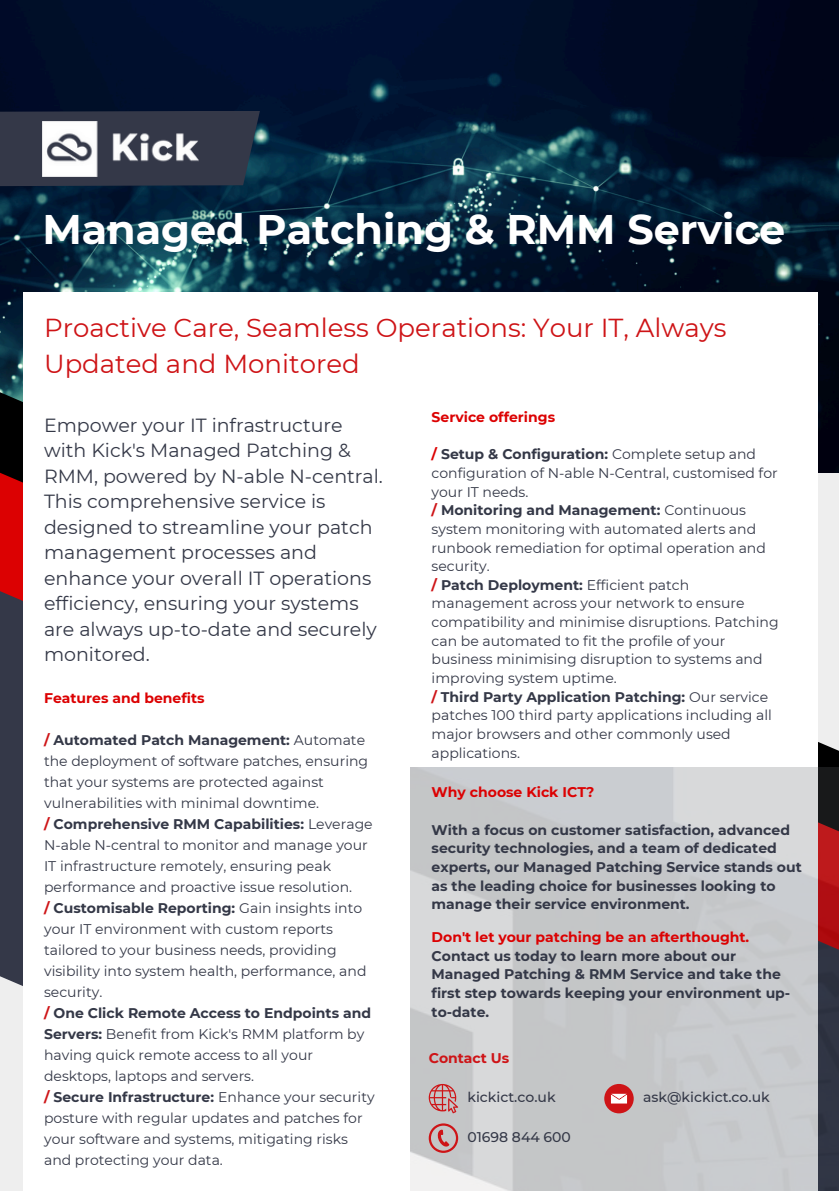
<style>
.page{position:relative;width:839px;height:1191px;background:#fff}
.page>*{position:absolute;margin:0;border:0;box-sizing:border-box;transform-origin:0 0}
.t1{font:700 41.2px "Montserrat";color:#fff}
.t2{font:26px/36px "Montserrat";color:#ce1316}
.t3{font:19px/25.6px "Montserrat";color:#343847}
.t4{font:14px/21px "Montserrat";color:#343847}
.t5{font:700 14px/18.6px "Montserrat";color:#343847}
.t6{font:700 14px "Montserrat";color:#dc0102}
.t7{font:500 14px "Montserrat";color:#343847}
.t8{font:700 14px "Montserrat";color:#ce1417}
.s1{font-weight:700;color:#ce1417}
.s2{font-weight:700}
.s3{font-weight:700;color:#dc0102}
.s4{color:#dc0102}
</style>
<div class="page">
<img style="left:0;top:0;width:838px;height:392px">
<svg style="left:0;top:111px;width:260px;height:75px;background:#313848"></svg>
<div style="left:0;top:976px;width:23px;height:215px;background:#eee"></div>
<svg style="left:0;top:392px;width:838px;height:439px;background:#7b5a61"></svg>
<div style="left:23px;top:293px;width:794px;height:898px;background:#fff"></div>
<img style="left:42px;top:121px;width:156px;height:56px">
<img style="left:410px;top:768px;width:428px;height:423px">
<svg style="left:428px;top:1084px;width:30px;height:29px"></svg>
<div style="left:604px;top:1084px;width:29px;height:29px;background:#ce1417;border-radius:50%"></div>
<svg style="left:611px;top:1094px;width:16px;height:10px"></svg>
<svg style="left:428px;top:1123px;width:30px;height:30px"></svg>
<p class="t1" style="left:42px;top:204px;width:744px">Managed Patching &amp; RMM Service</p>
<p class="t2" style="left:44px;top:309px;width:684px">Proactive Care, Seamless Operations: Your IT, Always<br>Updated and Monitored</p>
<p class="t3" style="left:44px;top:412px;width:340px">Empower your IT infrastructure with Kick's Managed Patching &amp;<br>RMM, powered by N-able N-central.<br>This comprehensive service is designed to streamline your patch management processes and enhance your overall IT operations efficiency, ensuring your systems are always up-to-date and securely monitored.</p>
<p class="t6" style="left:44px;top:690px;width:162px">Features and benefits</p>
<p class="t4" style="left:44px;top:730px;width:325px"><span class="s1">/</span> <span class="s2">Automated Patch Management:</span> Automate the deployment of software patches, ensuring that your systems are protected against vulnerabilities with minimal downtime.</p>
<p class="t4" style="left:44px;top:814px;width:330px"><span class="s1">/</span> <span class="s2">Comprehensive RMM Capabilities:</span> Leverage N-able N-central to monitor and manage your IT infrastructure remotely, ensuring peak performance and proactive issue resolution.</p>
<p class="t4" style="left:44px;top:898px;width:324px"><span class="s1">/</span> <span class="s2">Customisable Reporting:</span> Gain insights into your IT environment with custom reports tailored to your business needs, providing visibility into system health, performance, and security.</p>
<p class="t4" style="left:44px;top:1003px;width:328px"><span class="s1">/</span> <span class="s2">One Click Remote Access to Endpoints and Servers:</span> Benefit from Kick's RMM platform by having quick remote access to all your desktops, laptops and servers.</p>
<p class="t4" style="left:44px;top:1087px;width:332px"><span class="s1">/</span> <span class="s2">Secure Infrastructure:</span> Enhance your security posture with regular updates and patches for your software and systems, mitigating risks and protecting your data.</p>
<p class="t6" style="left:431px;top:408px;width:125px">Service offerings</p>
<p class="t4" style="left:431px;top:445px;width:347px;line-height:18.6px"><span class="s3">/</span> <span class="s2">Setup &amp; Configuration:</span> Complete setup and configuration of N-able N-Central, customised for your IT needs.</p>
<h1 class="t4" style="left:431px;top:501px;width:336px;line-height:18.6px"><span class="s1">/</span> <span class="s2">Monitoring and Management:</span> Continuous system monitoring with automated alerts and runbook remediation for optimal operation and security.</h1>
<h2 class="t4" style="left:431px;top:576px;width:348px;line-height:18.6px"><span class="s1">/</span> <span class="s2">Patch Deployment:</span> Efficient patch management across your network to ensure compatibility and minimise disruptions. Patching can be automated to fit the profile of your business minimising disruption to systems and improving system uptime.</h2>
<h3 class="t4" style="left:431px;top:688px;width:342px;line-height:18.6px"><span class="s1">/</span> <span class="s2">Third Party Application Patching:</span> Our service patches 100 third party applications including all major browsers and other commonly used applications.</h3>
<p class="t6" style="left:431px;top:784px;width:164px">Why choose Kick ICT?</p>
<p class="t5" style="left:431px;top:820px;width:372px">With a focus on customer satisfaction, advanced security technologies, and a team of dedicated experts, our Managed Patching Service stands out as the leading choice for businesses looking to manage their service environment.</p>
<p class="t5" style="left:431px;top:928px;width:360px"><span class="s4">Don't let your patching be an afterthought.<br></span>Contact us today to learn more about our Managed Patching &amp; RMM Service and take the first step towards keeping your environment up&shy;to-date.</p>
<h4 class="t8" style="left:428px;top:1049px;width:82px">Contact Us</h4>
<h4 class="t7" style="left:467px;top:1089px;width:90px">kickict.co.uk</h4>
<h4 class="t7" style="left:643px;top:1089px;width:128px">ask@kickict.co.uk</h4>
<p class="t7" style="left:467px;top:1128px;width:105px">01698 844 600</p>
</div>
